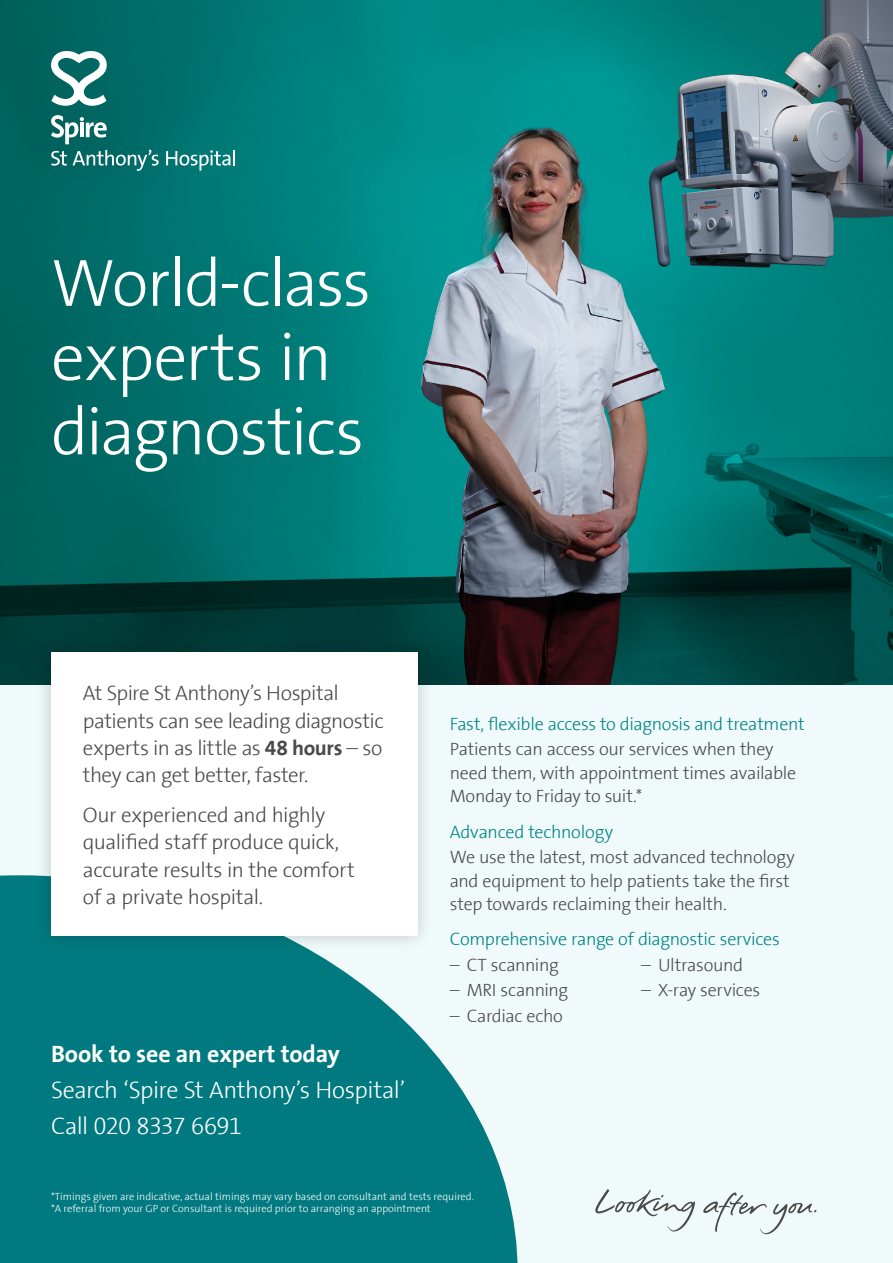
<style>
.page{position:relative;width:893px;height:1263px;background:#fff}
.page>*{position:absolute;margin:0;border:0;box-sizing:border-box;transform-origin:0 0}
.t1{font:300 67.5px/74.2px "The Sans Spire";letter-spacing:-.03em;color:#fff}
.t2{font:300 24px/36px "The Sans Spire";letter-spacing:-.025em;color:#fff}
.t3{font:700 24px "The Sans Spire";letter-spacing:-.005em;color:#fff}
.t4{font:300 21px/27.3px "The Sans Spire";letter-spacing:-.02em;color:#4a4a4a}
.t5{font:300 18px/23.4px "The Sans Spire";letter-spacing:-.015em;color:#4a4a4a}
.t6{font:300 18px "The Sans Spire";letter-spacing:-.015em;color:#008385}
.t7{font:300 10.5px/12px "The Sans Spire";color:#fff}
.s1{font-weight:700}
</style>
<div class="page">
<div style="left:0;top:484px;width:893px;height:779px;background:#f0fafa"></div>
<svg style="left:0;top:875px;width:518px;height:388px;background:#228c91"></svg>
<img style="left:0;top:0;width:893px;height:685px">
<svg style="left:595px;top:1189px;width:221px;height:45px"></svg>
<div style="left:34px;top:636px;width:401px;height:317px;background:#000;opacity:.2"></div>
<div style="left:51px;top:653px;width:367px;height:283px;background:#fff"></div>
<svg style="left:51px;top:151px;width:16px;height:15px"></svg>
<svg style="left:73px;top:150px;width:86px;height:21px;background:#398a87"></svg>
<svg style="left:166px;top:150px;width:69px;height:21px"></svg>
<svg style="left:51px;top:115px;width:56px;height:29px"></svg>
<svg style="left:51px;top:51px;width:56px;height:55px"></svg>
<h1 class="t1" style="left:51px;top:247px;width:322px">World-class experts in diagnostics</h1>
<p class="t4" style="left:83px;top:680px;width:302px">At Spire St Anthony’s Hospital patients can see leading diagnostic experts in as little as <span class="s1">48 hours</span> – so they can get better, faster.</p>
<p class="t4" style="left:83px;top:802px;width:274px">Our experienced and highly qualified staff produce quick, accurate results in the comfort of a private hospital.</p>
<h2 class="t3" style="left:51px;top:1039px;width:290px">Book to see an expert today</h2>
<h2 class="t2" style="left:51px;top:1072px;width:356px">Search ‘Spire St Anthony’s Hospital’<br>Call 020 8337 6691</h2>
<p class="t6" style="left:450px;top:714px;width:357px">Fast, flexible access to diagnosis and treatment</p>
<p class="t5" style="left:450px;top:738px;width:348px">Patients can access our services when they need them, with appointment times available<br>Monday to Friday to suit.*</p>
<p class="t6" style="left:450px;top:821px;width:165px">Advanced technology</p>
<p class="t5" style="left:450px;top:846px;width:347px">We use the latest, most advanced technology and equipment to help patients take the first step towards reclaiming their health.</p>
<p class="t6" style="left:450px;top:929px;width:332px">Comprehensive range of diagnostic services</p>
<p class="t5" style="left:450px;top:953px;width:111px">– CT scanning</p>
<p class="t5" style="left:450px;top:979px;width:120px">– MRI scanning</p>
<p class="t5" style="left:450px;top:1004px;width:115px">– Cardiac echo</p>
<p class="t5" style="left:641px;top:953px;width:104px">– Ultrasound</p>
<p class="t5" style="left:641px;top:979px;width:121px">– X-ray services</p>
<p class="t7" style="left:51px;top:1190px;width:424px">*Timings given are indicative, actual timings may vary based on consultant and tests required. *A referral from your GP or Consultant is required prior to arranging an appointment</p>
</div>
